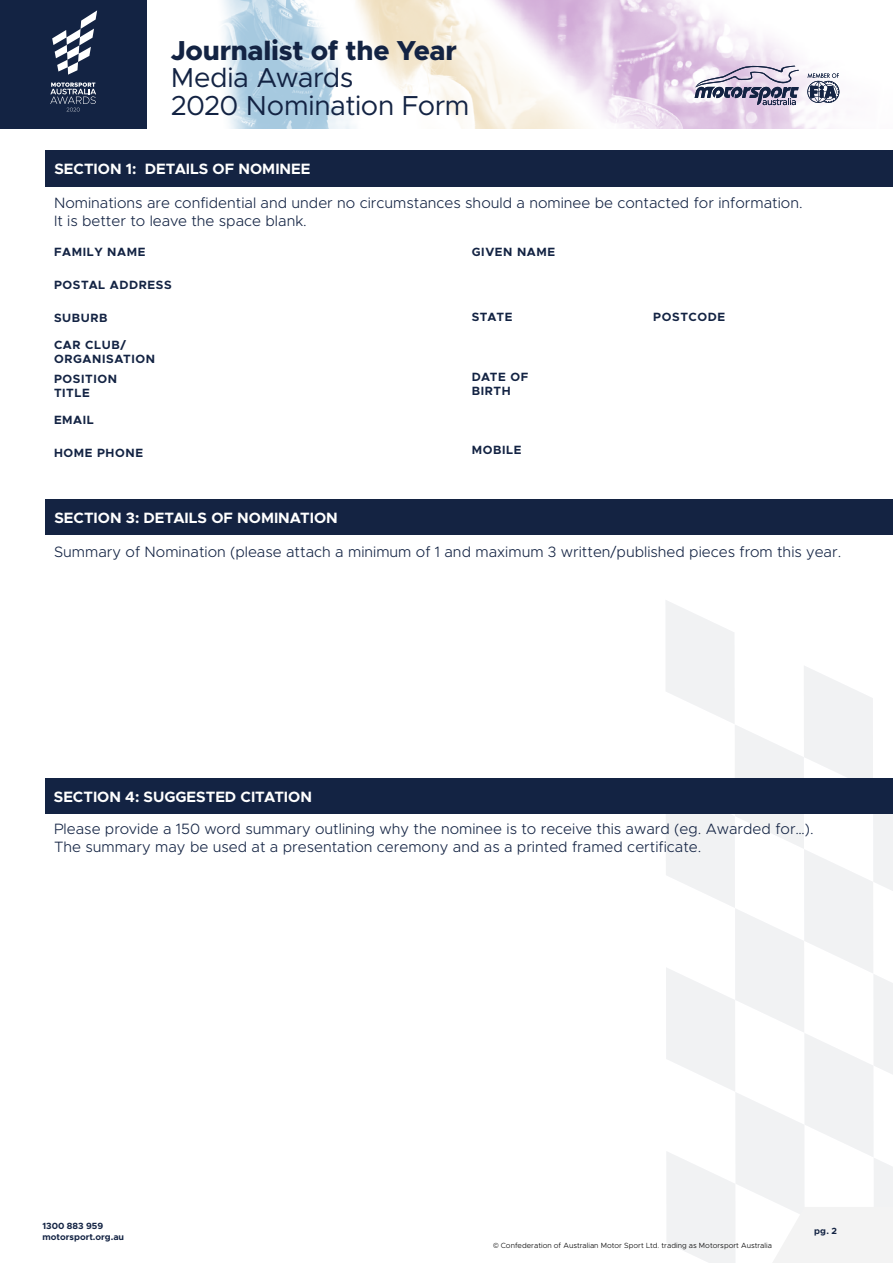
<style>
.page{position:relative;width:893px;height:1263px;background:#fff}
.page>*{position:absolute;margin:0;border:0;box-sizing:border-box;transform-origin:0 0}
.t1{font:27.6px/27.6px "Metropolis";letter-spacing:-.015em;color:#132343}
.t2{font:800 27.6px "Metropolis";letter-spacing:-.01em;color:#132343}
.t3{font:300 15px/18px "Metropolis";color:#132343}
.t4{font:700 15px "Metropolis";color:#fff}
.t5{font:700 12px/14.4px "Metropolis";letter-spacing:.05em;color:#132343}
.t6{font:700 9px/10.8px "Metropolis";color:#132343}
.t7{font:300 7.5px "Metropolis";color:#000}
.s1{font-family:"Montserrat"}
</style>
<div class="page">
<img style="left:222px;top:0;width:611px;height:129px">
<div style="left:0;top:0;width:147px;height:129px;background:#132343"></div>
<svg style="left:689px;top:53px;width:151px;height:65px"></svg>
<svg style="left:665px;top:600px;width:228px;height:663px"></svg>
<svg style="left:52px;top:10px;width:45px;height:65px"></svg>
<svg style="left:50px;top:82px;width:46px;height:30px"></svg>
<div style="left:45px;top:499px;width:848px;height:35px;background:#142342"></div>
<div style="left:45px;top:778px;width:848px;height:35px;background:#132343"></div>
<div style="left:45px;top:150px;width:848px;height:36px;background:#142342"></div>
<h1 class="t2" style="left:171px;top:32px;width:288px">Journalist of the Year</h1>
<h1 class="t1" style="left:171px;top:64px;width:300px">Media Awards<br>2020 Nomination Form</h1>
<p class="t4" style="left:54px;top:159px;width:257px">SECTION 1: DETAILS OF NOMINEE</p>
<p class="t3" style="left:54px;top:194px;width:750px">Nominations are confidential and under no circumstances should a nominee be contacted for information.<br>It is better to leave the space blank.</p>
<p class="t5" style="left:54px;top:245px;width:93px">FAMILY NAME</p>
<p class="t5" style="left:472px;top:245px;width:85px">GIVEN NAME</p>
<p class="t5" style="left:54px;top:277px;width:119px">POSTAL ADDRESS</p>
<p class="t5" style="left:54px;top:311px;width:55px">SUBURB</p>
<p class="t5" style="left:472px;top:310px;width:42px">STATE</p>
<p class="t5" style="left:653px;top:310px;width:73px">POSTCODE</p>
<p class="t5" style="left:54px;top:338px;width:103px">CAR CLUB/<br>ORGANISATION</p>
<p class="t5" style="left:54px;top:371px;width:65px">POSITION<br>TITLE</p>
<p class="t5" style="left:54px;top:412px;width:41px">EMAIL</p>
<p class="t5" style="left:54px;top:446px;width:91px">HOME PHONE</p>
<p class="t5" style="left:472px;top:369px;width:58px">DATE OF<br>BIRTH</p>
<p class="t5" style="left:472px;top:442px;width:51px">MOBILE</p>
<p class="t4" style="left:54px;top:508px;width:285px">SECTION 3: DETAILS OF NOMINATION</p>
<p class="t3" style="left:54px;top:543px;width:789px">Summary of Nomination (please attach a minimum of 1 and maximum 3 written/published pieces from this year.</p>
<p class="t4" style="left:54px;top:787px;width:260px">SECTION 4: SUGGESTED CITATION</p>
<p class="t3" style="left:54px;top:820px;width:761px">Please provide a 150 word summary outlining why the nominee is to receive this award (eg. Awarded for…).<br>The summary may be used at a presentation ceremony and as a printed framed certificate.</p>
<p class="t6" style="left:43px;top:1220px;width:83px">1300 883 959 motorsport.org.au</p>
<p class="t7" style="left:493px;top:1240px;width:280px"><span class="s1">©</span> Confederation of Australian Motor Sport Ltd. trading as Motorsport Australia</p>
<p class="t6" style="left:814px;top:1225px;width:24px">pg. 2</p>
</div>
